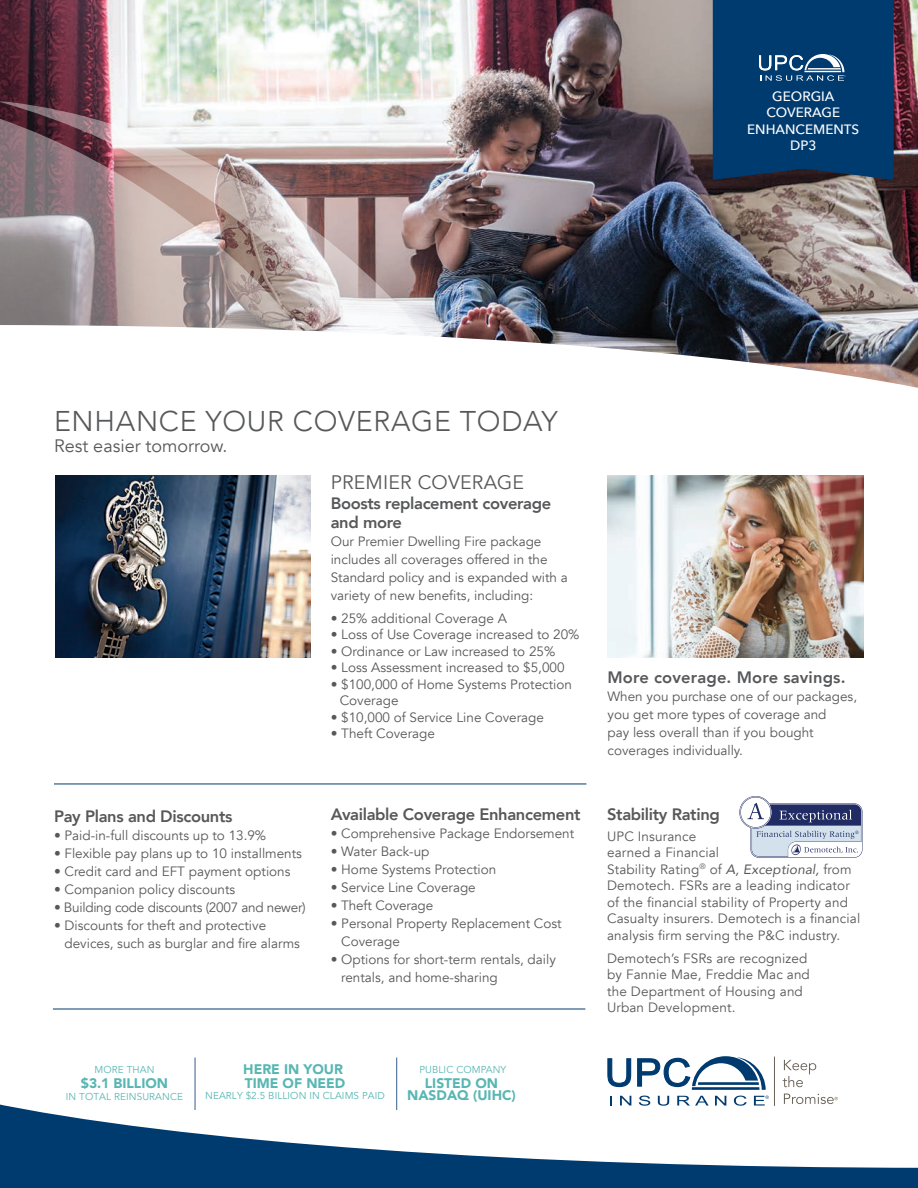
<style>
.page{position:relative;width:918px;height:1188px;background:#fff}
.page>*{position:absolute;margin:0;border:0;box-sizing:border-box;transform-origin:0 0}
.t1{font:300 28.5px "Avenir";letter-spacing:.025em;color:#57585a}
.t2{font:19.5px "Avenir";letter-spacing:.01em;color:#57585a}
.t3{font:18px "Avenir";color:#57585a}
.t4{font:800 16.5px/19.5px "Avenir";letter-spacing:-.02em;color:#57585a}
.t5{font:800 16.5px "Avenir";letter-spacing:.01em;color:#57585a}
.t6{font:900 13.8px/14.4px "Avenir";color:#58b7b3}
.t7{font:13.5px/16.5px "Avenir";color:#57585a}
.t8{font:13.5px "Avenir";letter-spacing:-.02em;color:#57585a}
.t9{font:500 13.5px/16.5px "Avenir Next";color:#fff;text-align:center}
.t10{font:9.9px "Avenir";letter-spacing:.01em;color:#58b7b3}
.s1{font-style:italic}
</style>
<div class="page">
<img style="left:55px;top:476px;width:255px;height:182px">
<img style="left:608px;top:476px;width:256px;height:182px">
<img style="left:0;top:0;width:918px;height:388px">
<svg style="left:713px;top:0;width:181px;height:180px;background:#073e70"></svg>
<svg style="left:0;top:1102px;width:918px;height:86px"></svg>
<img style="left:433px;top:101px;width:156px;height:266px">
<svg style="left:0;top:80px;width:433px;height:287px"></svg>
<svg style="left:739px;top:796px;width:123px;height:62px"></svg>
<svg style="left:610px;top:1096px;width:2px;height:10px"></svg>
<svg style="left:620px;top:1096px;width:11px;height:10px"></svg>
<svg style="left:639px;top:1096px;width:11px;height:10px"></svg>
<svg style="left:658px;top:1096px;width:11px;height:10px"></svg>
<svg style="left:677px;top:1096px;width:32px;height:10px"></svg>
<svg style="left:715px;top:1096px;width:11px;height:10px"></svg>
<svg style="left:734px;top:1096px;width:13px;height:10px"></svg>
<svg style="left:607px;top:1056px;width:159px;height:34px"></svg>
<hr style="left:774px;top:1057px;width:1px;height:49px;background:#696157">
<svg style="left:783px;top:1060px;width:33px;height:27px"></svg>
<svg style="left:784px;top:1094px;width:54px;height:10px"></svg>
<svg style="left:754px;top:1096px;width:15px;height:10px"></svg>
<hr style="left:396px;top:1058px;width:1px;height:52px;background:#355d8b">
<hr style="left:195px;top:1058px;width:1px;height:52px;background:#355d8b">
<hr style="left:54px;top:784px;width:532px;height:1px;background:#003b70">
<hr style="left:53px;top:1009px;width:532px;height:1px;background:#003b70">
<p class="t9" style="left:747px;top:87px;width:114px">GEORGIA<br>COVERAGE<br>ENHANCEMENTS<br>DP3</p>
<h1 class="t1" style="left:54px;top:404px;width:505px">ENHANCE YOUR COVERAGE TODAY</h1>
<h3 class="t3" style="left:54px;top:435px;width:175px">Rest easier tomorrow.</h3>
<h2 class="t2" style="left:331px;top:471px;width:195px">PREMIER COVERAGE</h2>
<p class="t4" style="left:331px;top:493px;width:222px">Boosts replacement coverage and more</p>
<p class="t7" style="left:331px;top:533px;width:239px;line-height:18px">Our Premier Dwelling Fire package includes all coverages offered in the Standard policy and is expanded with a variety of new benefits, including:</p>
<p class="t7" style="left:331px;top:610px;width:178px">• 25% additional Coverage A</p>
<p class="t7" style="left:331px;top:627px;width:250px">• Loss of Use Coverage increased to 20%</p>
<p class="t7" style="left:331px;top:643px;width:226px">• Ordinance or Law increased to 25%</p>
<p class="t7" style="left:331px;top:660px;width:235px">• Loss Assessment increased to $5,000</p>
<p class="t7" style="left:340px;top:676px;width:234px;text-indent:-9px">• $100,000 of Home Systems Protection<br>Coverage</p>
<p class="t7" style="left:331px;top:709px;width:215px">• $10,000 of Service Line Coverage</p>
<p class="t7" style="left:331px;top:726px;width:106px">• Theft Coverage</p>
<p class="t4" style="left:54px;top:806px;width:180px">Pay Plans and Discounts</p>
<p class="t7" style="left:54px;top:827px;width:214px">• Paid-in-full discounts up to 13.9%</p>
<p class="t7" style="left:54px;top:845px;width:249px">• Flexible pay plans up to 10 installments</p>
<p class="t7" style="left:54px;top:863px;width:238px">• Credit card and EFT payment options</p>
<p class="t7" style="left:54px;top:881px;width:183px">• Companion policy discounts</p>
<p class="t8" style="left:54px;top:899px;width:253px">• Building code discounts (2007 and newer)</p>
<p class="t7" style="left:65px;top:916px;width:237px;line-height:18px;text-indent:-11px">• Discounts for theft and protective devices, such as burglar and fire alarms</p>
<p class="t4" style="left:331px;top:804px;width:251px">Available Coverage Enhancement</p>
<p class="t7" style="left:331px;top:825px;width:245px">• Comprehensive Package Endorsement</p>
<p class="t7" style="left:331px;top:843px;width:100px">• Water Back-up</p>
<p class="t7" style="left:331px;top:861px;width:167px">• Home Systems Protection</p>
<p class="t7" style="left:331px;top:879px;width:147px">• Service Line Coverage</p>
<p class="t7" style="left:331px;top:897px;width:104px">• Theft Coverage</p>
<p class="t7" style="left:341px;top:914px;width:222px;line-height:18px;text-indent:-11px">• Personal Property Replacement Cost<br>Coverage</p>
<p class="t7" style="left:341px;top:950px;width:216px;line-height:18px;text-indent:-11px">• Options for short-term rentals, daily rentals, and home-sharing</p>
<p class="t10" style="left:94px;top:1063px;width:62px">MORE THAN</p>
<p class="t10" style="left:66px;top:1090px;width:119px">IN TOTAL REINSURANCE</p>
<p class="t6" style="left:81px;top:1076px;width:89px">$3.1 BILLION</p>
<p class="t6" style="left:243px;top:1061px;width:104px">HERE IN YOUR<br>TIME OF NEED</p>
<p class="t10" style="left:205px;top:1090px;width:181px">NEARLY $2.5 BILLION IN CLAIMS PAID</p>
<p class="t10" style="left:419px;top:1063px;width:88px">PUBLIC COMPANY</p>
<p class="t6" style="left:407px;top:1077px;width:110px;line-height:12.3px;text-align:center">LISTED ON<br>NASDAQ (UIHC)</p>
<p class="t5" style="left:608px;top:664px;width:240px">More coverage. More savings.</p>
<p class="t7" style="left:608px;top:687px;width:251px;line-height:18px">When you purchase one of our packages, you get more types of coverage and<br>pay less overall than if you bought coverages individually.</p>
<p class="t4" style="left:607px;top:804px;width:114px">Stability Rating</p>
<p class="t7" style="left:607px;top:828px;width:255px">UPC Insurance<br>earned a Financial<br>Stability Rating<sup>®</sup> of <span class="s1">A, Exceptional,</span> from Demotech. FSRs are a leading indicator of the financial stability of Property and Casualty insurers. Demotech is a financial analysis firm serving the P&amp;C industry.</p>
<p class="t7" style="left:607px;top:950px;width:204px">Demotech’s FSRs are recognized by Fannie Mae, Freddie Mac and the Department of Housing and<br>Urban Development.</p>
</div>
